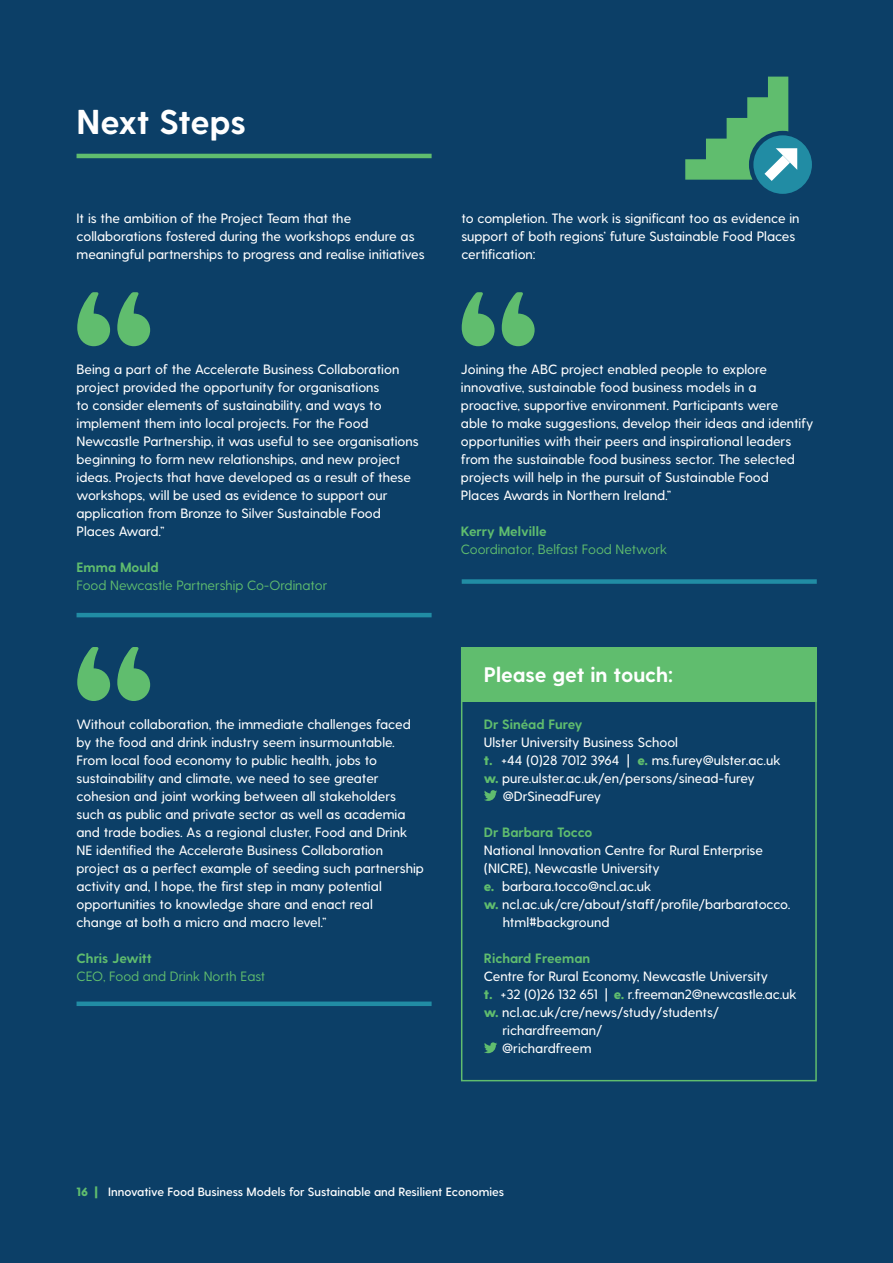
<style>
.page{position:relative;width:893px;height:1263px;background:#0c3f67}
.page>*{position:absolute;margin:0;border:0;box-sizing:border-box;transform-origin:0 0}
.t1{font:700 34.5px "Greycliff CF";letter-spacing:-.01em;color:#fff}
.t2{font:700 21px "Greycliff CF";color:#fff}
.t3{font:500 13.5px/18px "Greycliff CF";color:#fff}
.t4{font:13.5px "Greycliff CF";color:#60bd6e}
.t5{font:700 13.5px "Greycliff CF";color:#60bd6e}
.t6{font:600 12px "Greycliff CF";color:#fff}
.s1{font-weight:800;color:#60bd6e}
</style>
<div class="page">
<hr style="left:77px;top:154px;width:355px;height:4px;background:#60bd6e">
<svg style="left:751px;top:133px;width:63px;height:63px"></svg>
<div style="left:749px;top:131px;width:67px;height:67px;border:4px solid #0c3f67;border-radius:50%"></div>
<svg style="left:685px;top:77px;width:112px;height:104px"></svg>
<svg style="left:77px;top:292px;width:73px;height:54px"></svg>
<svg style="left:462px;top:292px;width:73px;height:54px"></svg>
<svg style="left:77px;top:647px;width:73px;height:54px"></svg>
<hr style="left:77px;top:613px;width:355px;height:4px;background:#218ca4">
<div style="left:77px;top:1001px;width:355px;height:5px;background:#218ca4"></div>
<div style="left:462px;top:579px;width:355px;height:5px;background:#218ca4"></div>
<div style="left:461px;top:647px;width:356px;height:434px;border:2px solid #60bd6e"></div>
<svg style="left:484px;top:1042px;width:13px;height:11px"></svg>
<svg style="left:484px;top:790px;width:13px;height:11px"></svg>
<div style="left:462px;top:647px;width:355px;height:54px;background:#60bd6e"></div>
<h1 class="t1" style="left:77px;top:101px;width:171px">Next Steps</h1>
<p class="t3" style="left:77px;top:210px;width:350px">It is the ambition of the Project Team that the collaborations fostered during the workshops endure as meaningful partnerships to progress and realise initiatives</p>
<p class="t3" style="left:461px;top:210px;width:340px">to completion. The work is significant too as evidence in support of both regions’ future Sustainable Food Places certification:</p>
<p class="t3" style="left:77px;top:361px;width:344px">Being a part of the Accelerate Business Collaboration project provided the opportunity for organisations<br>to consider elements of sustainability, and ways to implement them into local projects. For the Food Newcastle Partnership, it was useful to see organisations beginning to form new relationships, and new project ideas. Projects that have developed as a result of these workshops, will be used as evidence to support our application from Bronze to Silver Sustainable Food Places Award.”</p>
<p class="t5" style="left:77px;top:559px;width:84px">Emma Mould</p>
<p class="t4" style="left:77px;top:578px;width:252px">Food Newcastle Partnership Co-Ordinator</p>
<p class="t3" style="left:77px;top:715px;width:349px">Without collaboration, the immediate challenges faced by the food and drink industry seem insurmountable.<br>From local food economy to public health, jobs to sustainability and climate, we need to see greater cohesion and joint working between all stakeholders such as public and private sector as well as academia and trade bodies. As a regional cluster, Food and Drink NE identified the Accelerate Business Collaboration project as a perfect example of seeding such partnership activity and, I hope, the first step in many potential opportunities to knowledge share and enact real<br>change at both a micro and macro level.”</p>
<p class="t5" style="left:77px;top:950px;width:77px">Chris Jewitt</p>
<p class="t4" style="left:77px;top:968px;width:190px">CEO, Food and Drink North East</p>
<p class="t3" style="left:461px;top:361px;width:354px">Joining the ABC project enabled people to explore innovative, sustainable food business models in a proactive, supportive environment. Participants were<br>able to make suggestions, develop their ideas and identify opportunities with their peers and inspirational leaders from the sustainable food business sector. The selected projects will help in the pursuit of Sustainable Food<br>Places Awards in Northern Ireland.”</p>
<p class="t5" style="left:461px;top:523px;width:87px">Kerry Melville</p>
<p class="t4" style="left:461px;top:542px;width:208px">Coordinator, Belfast Food Network</p>
<h2 class="t2" style="left:484px;top:662px;width:191px">Please get in touch:</h2>
<p class="t5" style="left:484px;top:716px;width:100px">Dr Sinéad Furey</p>
<p class="t3" style="left:484px;top:733px;width:196px">Ulster University Business School</p>
<p class="t3" style="left:484px;top:751px;width:298px"><span class="s1">t.</span> +44 (0)28 7012 3964 | <span class="s1">e.</span> ms.furey@ulster.ac.uk</p>
<p class="t3" style="left:484px;top:769px;width:272px"><span class="s1">w.</span> pure.ulster.ac.uk/en/persons/sinead-furey</p>
<p class="t3" style="left:503px;top:787px;width:100px">@DrSineadFurey</p>
<p class="t5" style="left:484px;top:824px;width:110px">Dr Barbara Tocco</p>
<p class="t3" style="left:484px;top:841px;width:280px">National Innovation Centre for Rural Enterprise</p>
<p class="t3" style="left:484px;top:859px;width:177px">(NICRE), Newcastle University</p>
<p class="t3" style="left:484px;top:877px;width:169px"><span class="s1">e.</span> barbara.tocco@ncl.ac.uk</p>
<p class="t3" style="left:484px;top:895px;width:308px"><span class="s1">w.</span> ncl.ac.uk/cre/about/staff/profile/barbaratocco.</p>
<p class="t3" style="left:503px;top:913px;width:108px">html#background</p>
<p class="t5" style="left:484px;top:950px;width:108px">Richard Freeman</p>
<p class="t3" style="left:484px;top:967px;width:286px">Centre for Rural Economy, Newcastle University</p>
<p class="t3" style="left:484px;top:985px;width:314px"><span class="s1">t.</span> +32 (0)26 132 651 | <span class="s1">e.</span> r.freeman2@newcastle.ac.uk</p>
<p class="t3" style="left:484px;top:1003px;width:237px"><span class="s1">w.</span> ncl.ac.uk/cre/news/study/students/</p>
<p class="t3" style="left:503px;top:1021px;width:101px">richardfreeman/</p>
<p class="t3" style="left:502px;top:1039px;width:91px">@richardfreem</p>
<p class="t6" style="left:77px;top:1185px;width:429px"><span class="s1">16 |</span> Innovative Food Business Models for Sustainable and Resilient Economies</p>
</div>
